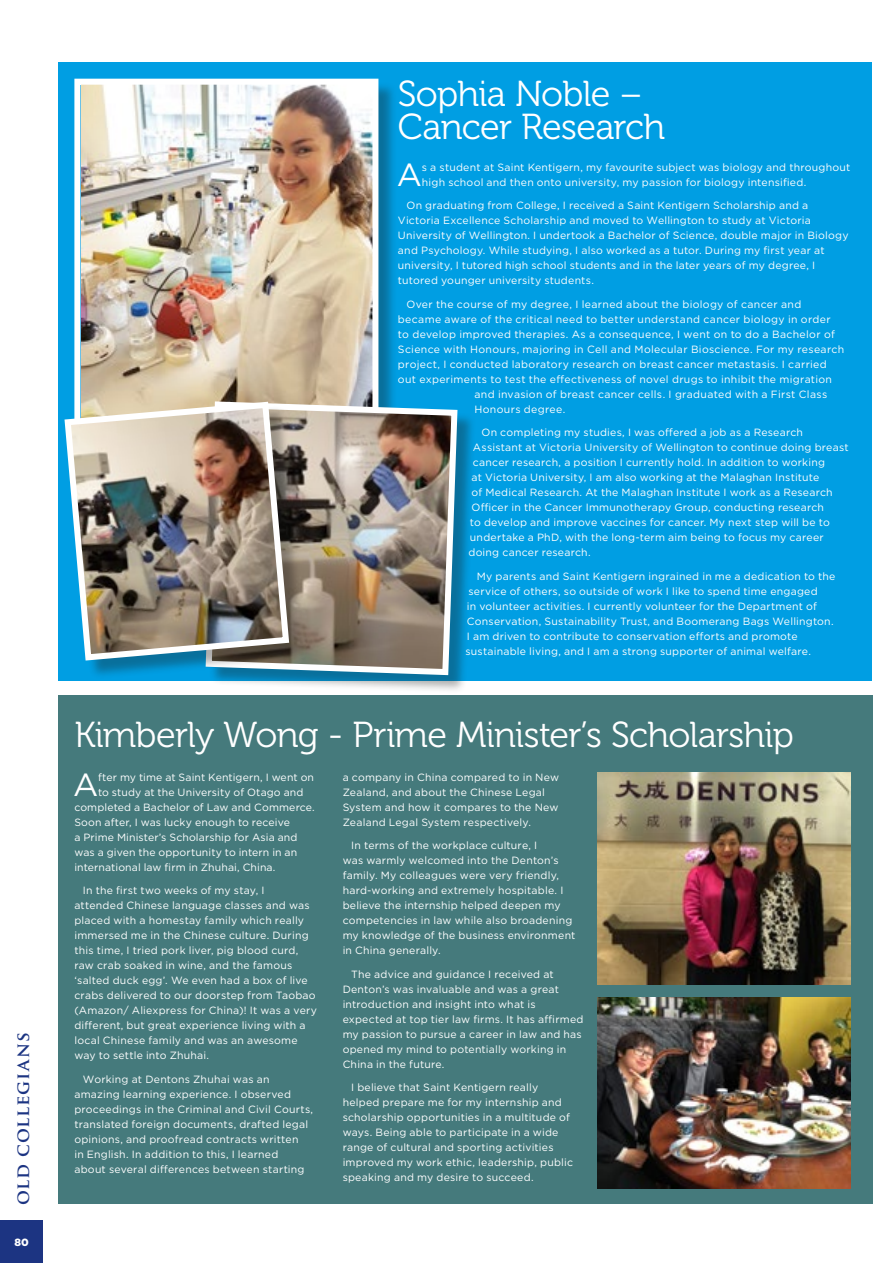
<style>
.page{position:relative;width:893px;height:1263px;background:#fff}
.page>*{position:absolute;margin:0;border:0;box-sizing:border-box;transform-origin:0 0}
.t1{font:36px/33px "Museo 300";letter-spacing:-.02em;color:#fff}
.t2{font:31.95px "Gotham";color:#fff}
.t3{font:700 18px "Trajan Pro";letter-spacing:.045em;color:#1c3482}
.t4{font:10.5px/15px "Gotham";letter-spacing:.02em;color:#fff}
.t5{font:900 10.5px "Gotham";color:#fff}
</style>
<div class="page">
<div style="left:0;top:1220px;width:43px;height:43px;background:#1c3482"></div>
<div style="left:58px;top:62px;width:814px;height:619px;background:#009ee3"></div>
<div style="left:58px;top:695px;width:814px;height:509px;background:#457a7c"></div>
<img style="left:597px;top:772px;width:253px;height:212px">
<img style="left:597px;top:997px;width:253px;height:191px">
<div style="left:77px;top:81px;width:320px;height:363px;background:#1a1a18;opacity:.35"></div>
<img style="left:82px;top:86px;width:289px;height:312px">
<div style="left:74px;top:79px;width:304px;height:346px;border:6px solid #fff"></div>
<div style="left:208px;top:404px;width:268px;height:290px;background:#1a1a18;opacity:.35"></div>
<img style="left:292px;top:398px;width:169px;height:280px">
<div style="left:67px;top:404px;width:240px;height:275px;background:#1a1a18;opacity:.35"></div>
<img style="left:64px;top:398px;width:228px;height:266px">
<h3 class="t3" style="left:11px;top:1205px;width:174px;rotate:-90deg">old collegians</h3>
<p class="t5" style="left:14px;top:1235px;width:16px">80</p>
<h1 class="t1" style="left:398px;top:78px;width:269px">Sophia Noble –<br>Cancer Research</h1>
<h2 class="t2" style="left:397px;top:154px;width:27px">A</h2>
<p class="t4" style="left:422px;top:159px;width:430px">s a student at Saint Kentigern, my favourite subject was biology and throughout high school and then onto university, my passion for biology intensified.</p>
<p class="t4" style="left:398px;top:198px;width:452px;text-indent:9px">On graduating from College, I received a Saint Kentigern Scholarship and a Victoria Excellence Scholarship and moved to Wellington to study at Victoria University of Wellington. I undertook a Bachelor of Science, double major in Biology and Psychology. While studying, I also worked as a tutor. During my first year at university, I tutored high school students and in the later years of my degree, I tutored younger university students.</p>
<p class="t4" style="left:406px;top:296px;width:396px">Over the course of my degree, I learned about the biology of cancer and</p>
<p class="t4" style="left:398px;top:311px;width:434px">became aware of the critical need to better understand cancer biology in order</p>
<p class="t4" style="left:398px;top:326px;width:438px">to develop improved therapies. As a consequence, I went on to do a Bachelor of</p>
<p class="t4" style="left:398px;top:341px;width:448px">Science with Honours, majoring in Cell and Molecular Bioscience. For my research</p>
<p class="t4" style="left:398px;top:356px;width:430px">project, I conducted laboratory research on breast cancer metastasis. I carried</p>
<p class="t4" style="left:398px;top:371px;width:436px">out experiments to test the effectiveness of novel drugs to inhibit the migration</p>
<p class="t4" style="left:474px;top:386px;width:354px">and invasion of breast cancer cells. I graduated with a First Class</p>
<p class="t4" style="left:474px;top:401px;width:92px">Honours degree.</p>
<p class="t4" style="left:481px;top:425px;width:323px">On completing my studies, I was offered a job as a Research</p>
<p class="t4" style="left:473px;top:440px;width:377px">Assistant at Victoria University of Wellington to continue doing breast</p>
<p class="t4" style="left:473px;top:455px;width:354px">cancer research, a position I currently hold. In addition to working</p>
<p class="t4" style="left:471px;top:470px;width:349px">at Victoria University, I am also working at the Malaghan Institute</p>
<p class="t4" style="left:471px;top:485px;width:363px">of Medical Research. At the Malaghan Institute I work as a Research</p>
<p class="t4" style="left:471px;top:500px;width:354px">Officer in the Cancer Immunotherapy Group, conducting research</p>
<p class="t4" style="left:470px;top:515px;width:361px">to develop and improve vaccines for cancer. My next step will be to</p>
<p class="t4" style="left:470px;top:530px;width:355px">undertake a PhD, with the long-term aim being to focus my career</p>
<p class="t4" style="left:468px;top:545px;width:124px">doing cancer research.</p>
<p class="t4" style="left:465px;top:568px;width:372px;text-indent:12px">My parents and Saint Kentigern ingrained in me a dedication to the service of others, so outside of work I like to spend time engaged<br>in volunteer activities. I currently volunteer for the Department of Conservation, Sustainability Trust, and Boomerang Bags Wellington.<br>I am driven to contribute to conservation efforts and promote sustainable living, and I am a strong supporter of animal welfare.</p>
<h1 class="t1" style="left:74px;top:719px;width:721px">Kimberly Wong - Prime Minister’s Scholarship</h1>
<h2 class="t2" style="left:73px;top:764px;width:27px">A</h2>
<p class="t4" style="left:98px;top:769px;width:217px">fter my time at Saint Kentigern, I went on</p>
<p class="t4" style="left:98px;top:784px;width:207px">to study at the University of Otago and</p>
<p class="t4" style="left:74px;top:799px;width:242px">completed a Bachelor of Law and Commerce.</p>
<p class="t4" style="left:74px;top:814px;width:217px">Soon after, I was lucky enough to receive</p>
<p class="t4" style="left:74px;top:829px;width:225px">a Prime Minister’s Scholarship for Asia and</p>
<p class="t4" style="left:74px;top:844px;width:224px">was a given the opportunity to intern in an</p>
<p class="t4" style="left:74px;top:859px;width:203px">international law firm in Zhuhai, China.</p>
<p class="t4" style="left:74px;top:882px;width:244px;text-indent:9px">In the first two weeks of my stay, I<br>attended Chinese language classes and was placed with a homestay family which really immersed me in the Chinese culture. During this time, I tried pork liver, pig blood curd, raw crab soaked in wine, and the famous ‘salted duck egg’. We even had a box of live crabs delivered to our doorstep from Taobao (Amazon/ Aliexpress for China)! It was a very different, but great experience living with a local Chinese family and was an awesome way to settle into Zhuhai.</p>
<p class="t4" style="left:74px;top:1071px;width:240px;text-indent:9px">Working at Dentons Zhuhai was an amazing learning experience. I observed proceedings in the Criminal and Civil Courts, translated foreign documents, drafted legal opinions, and proofread contracts written<br>in English. In addition to this, I learned<br>about several differences between starting</p>
<p class="t4" style="left:343px;top:769px;width:218px">a company in China compared to in New Zealand, and about the Chinese Legal System and how it compares to the New Zealand Legal System respectively.</p>
<p class="t4" style="left:343px;top:838px;width:234px;text-indent:9px">In terms of the workplace culture, I<br>was warmly welcomed into the Denton’s family. My colleagues were very friendly, hard-working and extremely hospitable. I believe the internship helped deepen my competencies in law while also broadening my knowledge of the business environment in China generally.</p>
<p class="t4" style="left:343px;top:966px;width:242px;text-indent:9px">The advice and guidance I received at Denton’s was invaluable and was a great introduction and insight into what is expected at top tier law firms. It has affirmed my passion to pursue a career in law and has opened my mind to potentially working in China in the future.</p>
<p class="t4" style="left:343px;top:1080px;width:232px;text-indent:9px">I believe that Saint Kentigern really helped prepare me for my internship and scholarship opportunities in a multitude of ways. Being able to participate in a wide range of cultural and sporting activities improved my work ethic, leadership, public speaking and my desire to succeed.</p>
</div>
